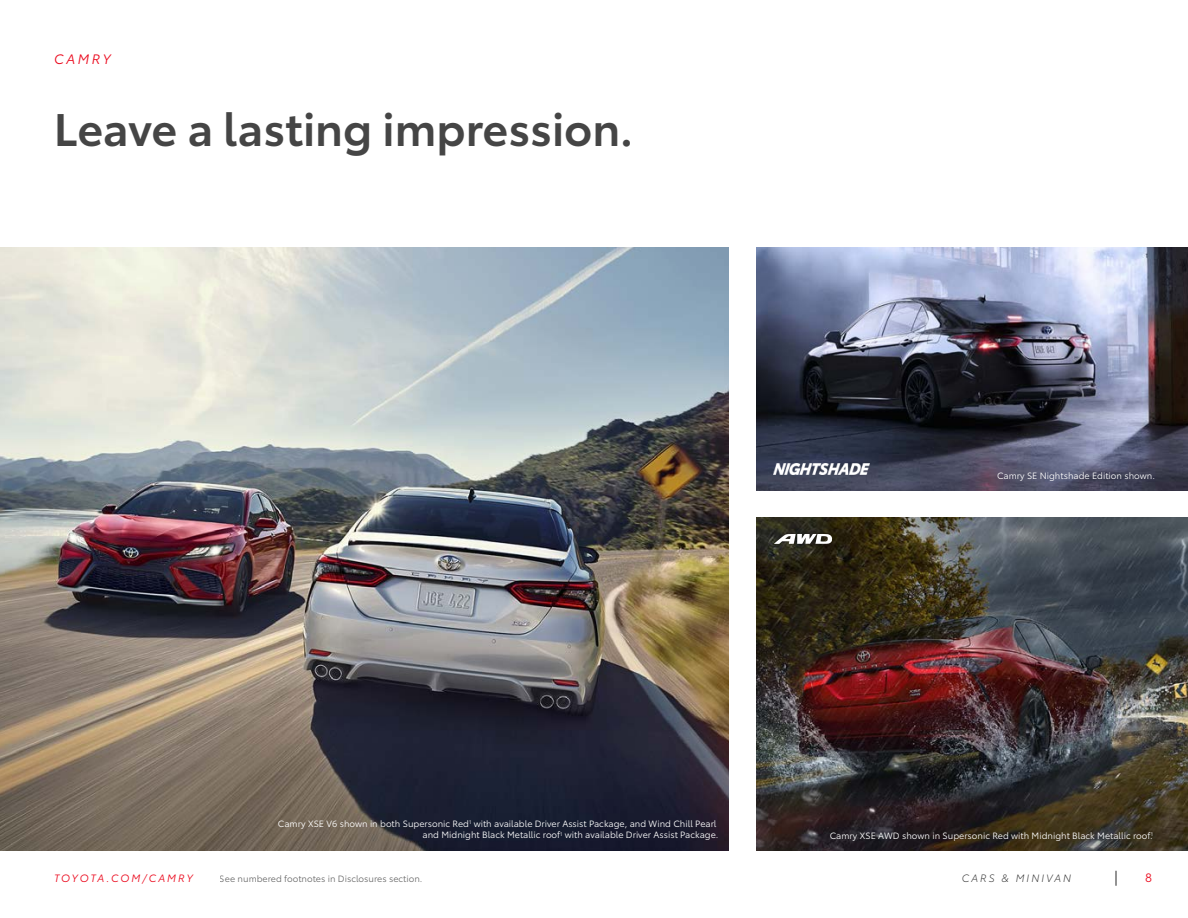
<style>
.page{position:relative;width:1188px;height:918px;background:#fff}
.page>*{position:absolute;margin:0;border:0;box-sizing:border-box;transform-origin:0 0}
.t1{font:600 45px "Toyota Type";color:#454545}
.t2{font:italic 13.5px "Toyota Type";letter-spacing:.195em;color:#eb0a1e}
.t3{font:12px "Toyota Type";color:#eb0a1e}
.t4{font:italic 10.5px "Toyota Type";letter-spacing:.16em;color:#eb0a1e}
.t5{font:italic 300 10.5px "Toyota Type";letter-spacing:.2em;color:#292929}
.t6{font:9px/11.2px "Toyota Type";color:#fff;text-align:right}
.t7{font:9px "Toyota Type";color:#292929}
</style>
<div class="page">
<img style="left:756px;top:248px;width:432px;height:242px">
<img style="left:756px;top:518px;width:432px;height:332px">
<img style="left:0;top:248px;width:729px;height:602px">
<svg style="left:1116px;top:871px;width:1px;height:15px"></svg>
<img style="left:774px;top:463px;width:95px;height:11px">
<svg style="left:774px;top:534px;width:58px;height:10px"></svg>
<h2 class="t2" style="left:54px;top:49px;width:58px">CAMRY</h2>
<h1 class="t1" style="left:54px;top:96px;width:581px">Leave a lasting impression.</h1>
<p class="t6" style="left:997px;top:469px;width:159px">Camry SE Nightshade Edition shown.</p>
<p class="t6" style="left:278px;top:818px;width:442px">Camry XSE V6 shown in both Supersonic Red<sup>1</sup> with available Driver Assist Package, and Wind Chill Pearl and Midnight Black Metallic roof<sup>1</sup> with available Driver Assist Package.</p>
<p class="t7" style="left:220px;top:872px;width:204px">See numbered footnotes in Disclosures section.</p>
<p class="t6" style="left:830px;top:829px;width:325px">Camry XSE AWD shown in Supersonic Red with Midnight Black Metallic roof.<sup>1</sup></p>
<p class="t4" style="left:54px;top:870px;width:140px">TOYOTA.COM/CAMRY</p>
<h3 class="t3" style="left:1145px;top:869px;width:8px">8</h3>
<p class="t5" style="left:962px;top:870px;width:111px">CARS &amp; MINIVAN</p>
</div>
